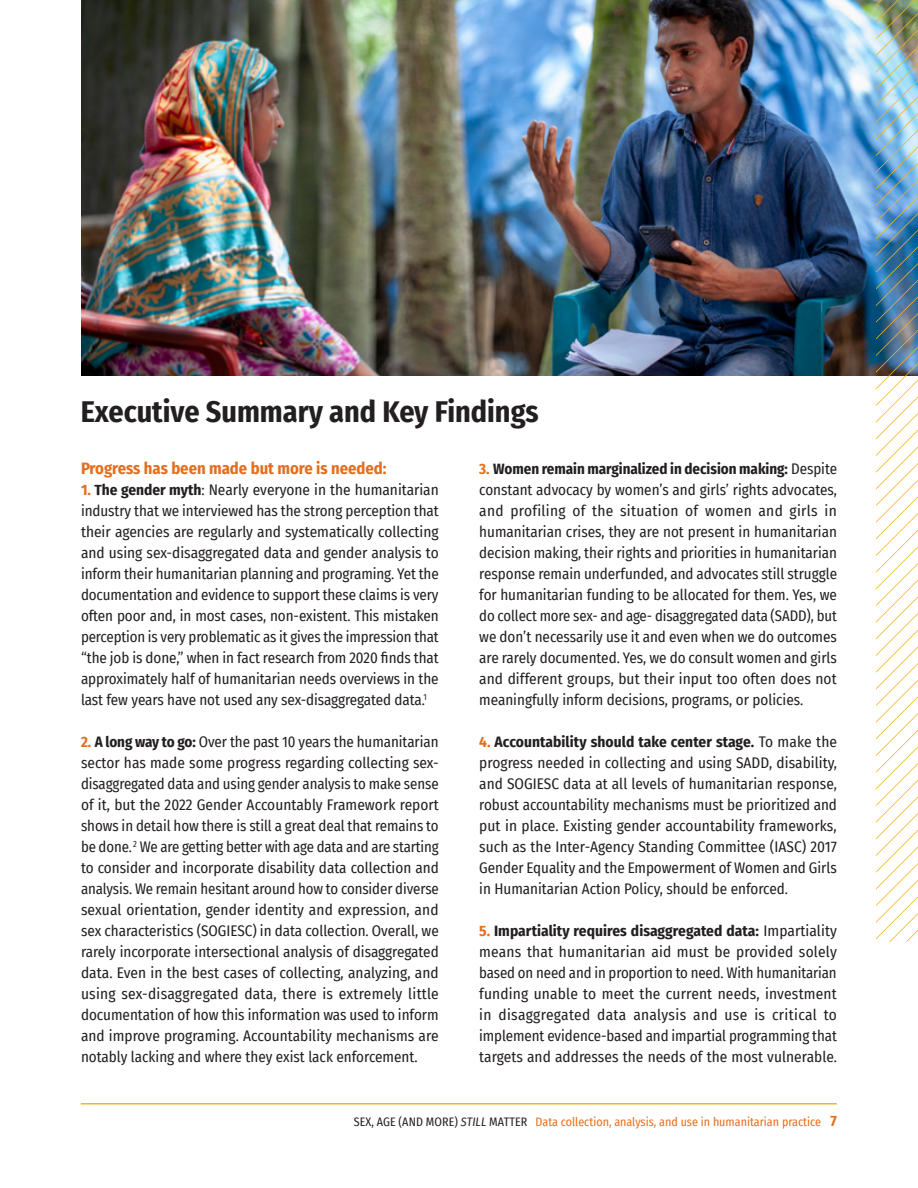
<style>
.page{position:relative;width:918px;height:1188px;background:#fff}
.page>*{position:absolute;margin:0;border:0;box-sizing:border-box;transform-origin:0 0}
.t1{font:700 30px "Fira Sans Condensed";color:#231f20}
.t2{font:700 16.5px "Fira Sans Condensed";color:#e36f1e}
.t3{font:15px/21px "Fira Sans Condensed";color:#231f20;text-align:justify}
.t4{font:12px "Fira Sans Condensed";color:#e36f1e}
.s1{font-weight:700;color:#e36f1e}
.s2{font-weight:700}
.s3{color:#231f20}
.s4{font-style:italic;color:#231f20}
.s5{font-weight:700;font-size:15px}
</style>
<div class="page">
<img style="left:81px;top:0;width:795px;height:376px">
<hr style="left:81px;top:1103px;width:756px;height:2px;background:#f4b320">
<img style="left:876px;top:0;width:42px;height:942px">
<h1 class="t1" style="left:81px;top:386px;width:459px">Executive Summary and Key Findings</h1>
<p class="t2" style="left:81px;top:454px;width:307px">Progress has been made but more is needed:</p>
<p class="t3" style="left:81px;top:479px;width:359px"><span class="s1">1.</span> <span class="s2">The gender myth</span>: Nearly everyone in the humanitarian industry that we interviewed has the strong perception that their agencies are regularly and systematically collecting and using sex-disaggregated data and gender analysis to inform their humanitarian planning and programing. Yet the documentation and evidence to support these claims is very often poor and, in most cases, non-existent. This mistaken perception is very problematic as it gives the impression that “the job is done,” when in fact research from 2020 finds that approximately half of humanitarian needs overviews in the last few years have not used any sex-disaggregated data.<sup>1</sup></p>
<p class="t3" style="left:81px;top:731px;width:359px"><span class="s1">2.</span> <span class="s2">A long way to go:</span> Over the past 10 years the humanitarian sector has made some progress regarding collecting sex&shy;disaggregated data and using gender analysis to make sense of it, but the 2022 Gender Accountably Framework report shows in detail how there is still a great deal that remains to be done. <sup>2</sup> We are getting better with age data and are starting to consider and incorporate disability data collection and analysis. We remain hesitant around how to consider diverse sexual orientation, gender identity and expression, and sex characteristics (SOGIESC) in data collection. Overall, we rarely incorporate intersectional analysis of disaggregated data. Even in the best cases of collecting, analyzing, and using sex-disaggregated data, there is extremely little documentation of how this information was used to inform and improve programing. Accountability mechanisms are notably lacking and where they exist lack enforcement.</p>
<p class="t3" style="left:479px;top:458px;width:359px"><span class="s1">3.</span> <span class="s2">Women remain marginalized in decision making:</span> Despite constant advocacy by women’s and girls’ rights advocates, and profiling of the situation of women and girls in humanitarian crises, they are not present in humanitarian decision making, their rights and priorities in humanitarian response remain underfunded, and advocates still struggle for humanitarian funding to be allocated for them. Yes, we do collect more sex- and age- disaggregated data (SADD), but we don’t necessarily use it and even when we do outcomes are rarely documented. Yes, we do consult women and girls and different groups, but their input too often does not meaningfully inform decisions, programs, or policies.</p>
<p class="t3" style="left:479px;top:731px;width:359px"><span class="s1">4.</span> <span class="s2">Accountability should take center stage.</span> To make the progress needed in collecting and using SADD, disability, and SOGIESC data at all levels of humanitarian response, robust accountability mechanisms must be prioritized and put in place. Existing gender accountability frameworks, such as the Inter-Agency Standing Committee (IASC) 2017<br>Gender Equality and the Empowerment of Women and Girls in Humanitarian Action Policy, should be enforced.</p>
<p class="t3" style="left:479px;top:920px;width:359px"><span class="s1">5.</span> <span class="s2">Impartiality requires disaggregated data:</span> Impartiality means that humanitarian aid must be provided solely based on need and in proportion to need. With humanitarian funding unable to meet the current needs, investment in disaggregated data analysis and use is critical to implement evidence-based and impartial programming that targets and addresses the needs of the most vulnerable.</p>
<p class="t4" style="left:354px;top:1113px;width:485px"><span class="s3">SEX, AGE (AND MORE)</span> <span class="s4">STILL</span> <span class="s3">MATTER</span> Data collection, analysis, and use in humanitarian practice <span class="s5">7</span></p>
</div>
